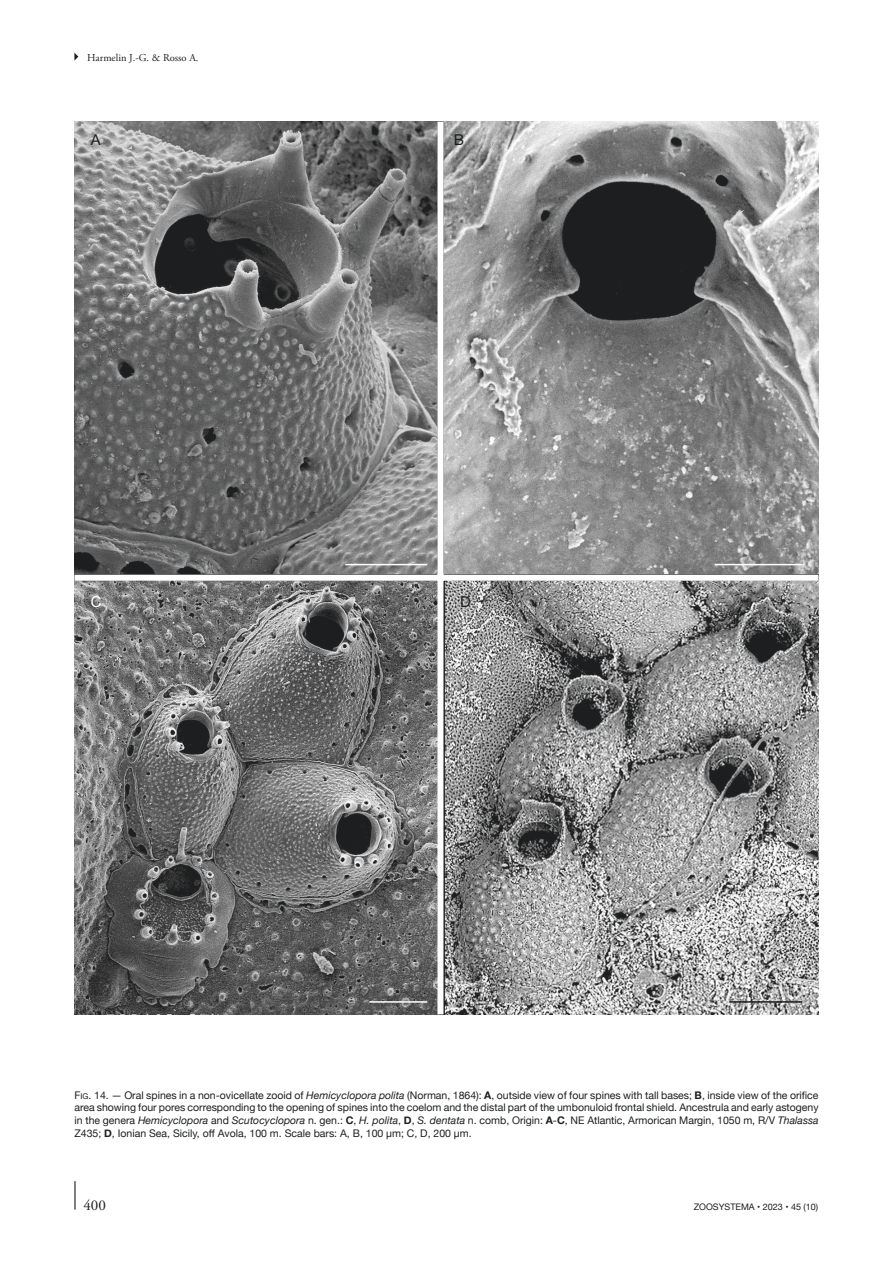
<style>
.page{position:relative;width:893px;height:1263px;background:#fff}
.page>*{position:absolute;margin:0;border:0;box-sizing:border-box;transform-origin:0 0}
.t1{font:15px "Adobe Garamond Pro";color:#1d1e1f}
.t2{font:15px "Helvetica Neue 3";color:#1d1e1f}
.t3{font:15px "Helvetica Neue 3";color:#fff}
.t4{font:10.5px/12.8px "Helvetica Neue";color:#1d1e1f;text-align:justify}
.t5{font:10.5px "Adobe Garamond Pro Regular 6";color:#1d1e1f}
.t6{font:9px "Helvetica Neue";color:#1d1e1f}
.s1{font-style:inherit}
.s2{font-size:7.8px}
.s3{font-style:italic}
.s4{font-weight:700}
</style>
<div class="page">
<hr style="left:74px;top:1181px;width:2px;height:29px;background:#1d1e1f">
<svg style="left:74px;top:53px;width:4px;height:8px"></svg>
<img style="left:74px;top:122px;width:745px;height:892px">
<div style="left:437px;top:122px;width:6px;height:892px;background:#fff"></div>
<div style="left:74px;top:575px;width:745px;height:6px;background:#fff"></div>
<hr style="left:345px;top:564px;width:82px;height:1px;background:#fff">
<hr style="left:715px;top:564px;width:87px;height:1px;background:#fff">
<hr style="left:369px;top:1001px;width:58px;height:2px;background:#fff">
<hr style="left:729px;top:1001px;width:73px;height:2px;background:#1d1e1f">
<p class="t5" style="left:87px;top:51px;width:113px">Harmelin J.-G. &amp; Rosso A.</p>
<h1 class="t2" style="left:91px;top:128px;width:11px">A</h1>
<h1 class="t3" style="left:91px;top:590px;width:12px">C</h1>
<h1 class="t2" style="left:454px;top:128px;width:12px">B</h1>
<h1 class="t2" style="left:460px;top:590px;width:12px">D</h1>
<p class="t4" style="left:74px;top:1089px;width:746px"><span class="s1">f</span><span class="s2">ig</span><span class="s1">. 14</span>. — Oral spines in a non-ovicellate zooid of <span class="s3">Hemicyclopora polita</span> (Norman, 1864): <span class="s4">A</span>, outside view of four spines with tall bases; <span class="s4">B</span>, inside view of the orifice area showing four pores corresponding to the opening of spines into the coelom and the distal part of the umbonuloid frontal shield. Ancestrula and early astogeny in the genera <span class="s3">Hemicyclopora</span> and <span class="s3">Scutocyclopora</span> n. gen.: <span class="s4">C</span>, <span class="s3">H. polita</span>, <span class="s4">D</span>, <span class="s3">S. dentata</span> n. comb, Origin: <span class="s4">A</span>-<span class="s4">C</span>, NE Atlantic, Armorican Margin, 1050 m, R/V <span class="s3">Thalassa </span>Z435; <span class="s4">D</span>, Ionian Sea, Sicily, off Avola, 100 m. Scale bars: A, B, 100 µm; C, D, 200 µm.</p>
<h1 class="t1" style="left:83px;top:1196px;width:24px">400</h1>
<p class="t6" style="left:694px;top:1200px;width:126px">ZOOSYSTEMA • 2023 • 45 (10)</p>
</div>
